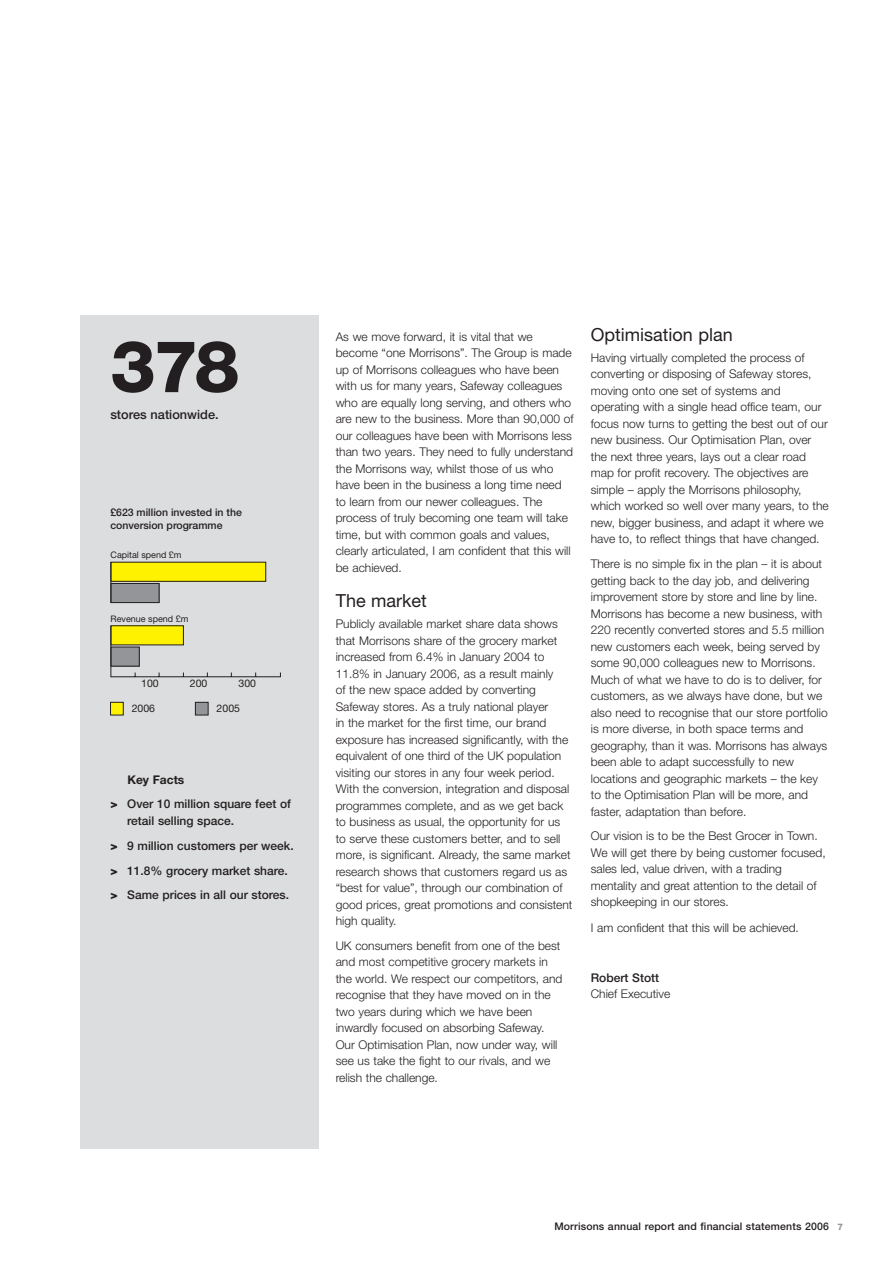
<style>
.page{position:relative;width:893px;height:1263px;background:#fff}
.page>*{position:absolute;margin:0;border:0;box-sizing:border-box;transform-origin:0 0}
.t1{font:800 72px "Helvetica Neue";color:#231f20}
.t2{font:18px "Helvetica Neue";color:#231f20}
.t3{font:500 12.75px "Helvetica Neue";color:#231f20}
.t4{font:300 12px/16.5px "Helvetica Neue";color:#231f20}
.t5{font:500 12px/24.8px "Helvetica Neue";color:#231f20}
.t6{font:500 10.5px/13.5px "Helvetica Neue";letter-spacing:.015em;color:#231f20}
.t7{font:10.5px "Helvetica Neue";color:#231f20}
.t8{font:9px "Helvetica Neue";color:#231f20}
.s1{font-weight:700}
.s2{font-weight:800}
.s3{font-weight:800;font-size:9px;color:#939598}
</style>
<div class="page">
<div style="left:81px;top:315px;width:238px;height:834px;background:#dcddde"></div>
<div style="left:111px;top:562px;width:155px;height:19px;background:#fff200"></div>
<div style="left:111px;top:583px;width:48px;height:20px;background:#939598"></div>
<div style="left:111px;top:583px;width:48px;height:20px;border:1px solid #231f20"></div>
<div style="left:111px;top:626px;width:72px;height:19px;background:#fff200"></div>
<div style="left:111px;top:625px;width:73px;height:20px;border:1px solid #231f20"></div>
<div style="left:111px;top:647px;width:28px;height:19px;background:#939598"></div>
<div style="left:111px;top:647px;width:28px;height:19px;border:1px solid #231f20"></div>
<div style="left:111px;top:702px;width:12px;height:13px;background:#fff200"></div>
<div style="left:110px;top:702px;width:13px;height:13px;border:1px solid #231f20"></div>
<div style="left:195px;top:702px;width:13px;height:13px;background:#939598"></div>
<div style="left:195px;top:702px;width:13px;height:13px;border:1px solid #231f20"></div>
<hr style="left:111px;top:626px;width:1px;height:51px;background:#231f20">
<hr style="left:111px;top:562px;width:1px;height:41px;background:#231f20">
<hr style="left:111px;top:676px;width:170px;height:1px;background:#231f20">
<h1 class="t1" style="left:110px;top:341px;width:131px">378</h1>
<p class="t3" style="left:110px;top:410px;width:110px">stores nationwide.</p>
<p class="t6" style="left:110px;top:506px;width:133px">£623 million invested in the conversion programme</p>
<p class="t8" style="left:111px;top:552px;width:73px">Capital spend £m</p>
<p class="t8" style="left:111px;top:615px;width:79px">Revenue spend £m</p>
<p class="t7" style="left:141px;top:680px;width:19px">100</p>
<p class="t7" style="left:190px;top:680px;width:19px">200</p>
<p class="t7" style="left:239px;top:680px;width:19px">300</p>
<p class="t7" style="left:132px;top:705px;width:25px">2006</p>
<p class="t7" style="left:217px;top:705px;width:25px">2005</p>
<p class="t5" style="left:110px;top:768px;width:182px;text-indent:17px"><span class="s1">Key Facts<br></span><span class="s2">&gt;</span> Over 10 million square feet of</p>
<p class="t5" style="left:110px;top:809px;width:185px;text-indent:17px">retail selling space.<br><span class="s2">&gt;</span> 9 million customers per week. <span class="s2">&gt;</span> 11.8% grocery market share. <span class="s2">&gt;</span> Same prices in all our stores.</p>
<p class="t4" style="left:336px;top:329px;width:239px">As we move forward, it is vital that we become “one Morrisons”. The Group is made up of Morrisons colleagues who have been with us for many years, Safeway colleagues who are equally long serving, and others who are new to the business. More than 90,000 of our colleagues have been with Morrisons less than two years. They need to fully understand the Morrisons way, whilst those of us who have been in the business a long time need to learn from our newer colleagues. The process of truly becoming one team will take time, but with common goals and values, clearly articulated, I am confident that this will be achieved.</p>
<h2 class="t2" style="left:336px;top:594px;width:93px">The market</h2>
<p class="t4" style="left:336px;top:617px;width:238px">Publicly available market share data shows that Morrisons share of the grocery market increased from 6.4% in January 2004 to 11.8% in January 2006, as a result mainly<br>of the new space added by converting Safeway stores. As a truly national player<br>in the market for the first time, our brand exposure has increased significantly, with the equivalent of one third of the UK population visiting our stores in any four week period.<br>With the conversion, integration and disposal programmes complete, and as we get back to business as usual, the opportunity for us to serve these customers better, and to sell more, is significant. Already, the same market research shows that customers regard us as “best for value”, through our combination of good prices, great promotions and consistent high quality.</p>
<p class="t4" style="left:336px;top:938px;width:228px">UK consumers benefit from one of the best and most competitive grocery markets in the world. We respect our competitors, and recognise that they have moved on in the two years during which we have been inwardly focused on absorbing Safeway.<br>Our Optimisation Plan, now under way, will see us take the fight to our rivals, and we relish the challenge.</p>
<h2 class="t2" style="left:591px;top:328px;width:143px">Optimisation plan</h2>
<p class="t4" style="left:591px;top:350px;width:239px">Having virtually completed the process of converting or disposing of Safeway stores, moving onto one set of systems and operating with a single head office team, our focus now turns to getting the best out of our new business. Our Optimisation Plan, over the next three years, lays out a clear road map for profit recovery. The objectives are simple – apply the Morrisons philosophy, which worked so well over many years, to the new, bigger business, and adapt it where we have to, to reflect things that have changed.</p>
<p class="t4" style="left:591px;top:557px;width:238px">There is no simple fix in the plan – it is about getting back to the day job, and delivering improvement store by store and line by line.<br>Morrisons has become a new business, with 220 recently converted stores and 5.5 million new customers each week, being served by some 90,000 colleagues new to Morrisons.<br>Much of what we have to do is to deliver, for customers, as we always have done, but we also need to recognise that our store portfolio is more diverse, in both space terms and geography, than it was. Morrisons has always been able to adapt successfully to new locations and geographic markets – the key to the Optimisation Plan will be more, and faster, adaptation than before.</p>
<p class="t4" style="left:591px;top:829px;width:236px">Our vision is to be the Best Grocer in Town.<br>We will get there by being customer focused, sales led, value driven, with a trading mentality and great attention to the detail of shopkeeping in our stores.</p>
<p class="t4" style="left:591px;top:920px;width:210px">I am confident that this will be achieved.</p>
<p class="t5" style="left:591px;top:966px;width:70px">Robert Stott</p>
<p class="t4" style="left:591px;top:987px;width:81px">Chief Executive</p>
<p class="t6" style="left:554px;top:1220px;width:290px">Morrisons annual report and financial statements 2006 <span class="s3">7</span></p>
</div>
